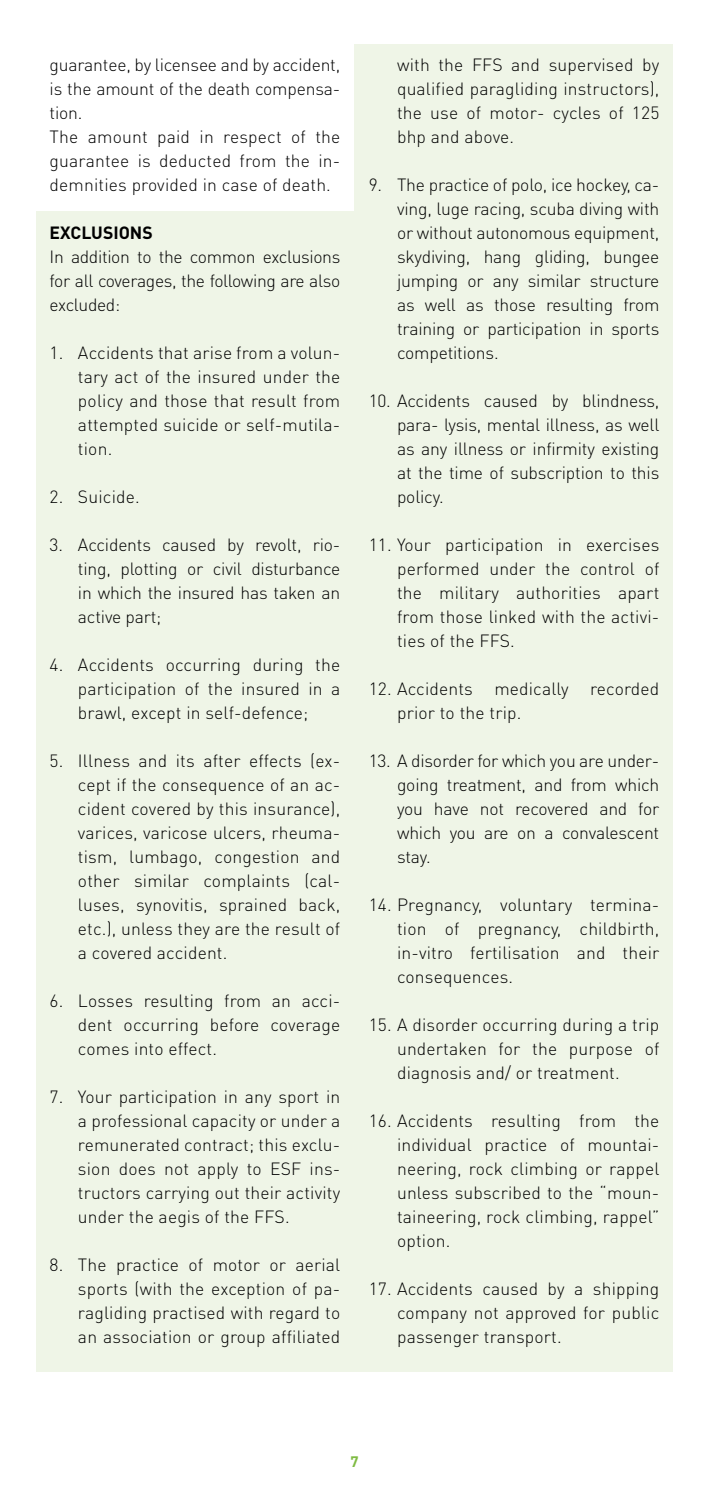
<style>
.page{position:relative;width:709px;height:1489px;background:#fff}
.page>*{position:absolute;margin:0;border:0;box-sizing:border-box;transform-origin:0 0}
.t1{font:300 17.5px/24px "DIN Pro";letter-spacing:.01em;color:#000;text-align:justify}
.t2{font:700 17.5px "DIN Pro";color:#000}
.t3{font:700 15px "DIN Pro";color:#7fbb43}
</style>
<div class="page">
<div style="left:36px;top:44px;width:637px;height:1327px;background:#eff5e7"></div>
<div style="left:19px;top:23px;width:334px;height:188px;background:#fff"></div>
<p class="t1" style="left:50px;top:52px;width:292px;text-align:left">guarantee, by licensee and by accident, is the amount of the death compensa&shy;tion.<br>The amount paid in respect of the guarantee is deducted from the in&shy;demnities provided in case of death.</p>
<p class="t2" style="left:50px;top:221px;width:105px">EXCLUSIONS</p>
<p class="t1" style="left:50px;top:244px;width:292px">In addition to the common exclusions for all coverages, the following are also excluded:</p>
<p class="t1" style="left:78px;top:340px;width:264px;text-indent:-28px">1. Accidents that arise from a volun&shy;tary act of the insured under the policy and those that result from attempted suicide or self-mutila&shy;tion.</p>
<p class="t1" style="left:50px;top:484px;width:92px">2. Suicide.</p>
<p class="t1" style="left:78px;top:532px;width:264px;text-indent:-28px">3. Accidents caused by revolt, rio&shy;ting, plotting or civil disturbance in which the insured has taken an active part;</p>
<p class="t1" style="left:78px;top:652px;width:264px;text-indent:-28px">4. Accidents occurring during the participation of the insured in a brawl, except in self-defence;</p>
<p class="t1" style="left:78px;top:748px;width:264px;text-indent:-28px">5. Illness and its after effects (ex&shy;cept if the consequence of an ac&shy;cident covered by this insurance), varices, varicose ulcers, rheuma&shy;tism, lumbago, congestion and other similar complaints (cal&shy;luses, synovitis, sprained back, etc.), unless they are the result of a covered accident.</p>
<p class="t1" style="left:78px;top:988px;width:264px;text-indent:-28px">6. Losses resulting from an acci&shy;dent occurring before coverage comes into effect.</p>
<p class="t1" style="left:78px;top:1084px;width:264px;text-indent:-28px">7. Your participation in any sport in a professional capacity or under a remunerated contract; this exclu&shy;sion does not apply to ESF ins&shy;tructors carrying out their activity under the aegis of the FFS.</p>
<p class="t1" style="left:78px;top:1252px;width:264px;text-indent:-28px">8. The practice of motor or aerial sports (with the exception of pa&shy;ragliding practised with regard to an association or group affiliated</p>
<p class="t1" style="left:397px;top:52px;width:264px">with the FFS and supervised by qualified paragliding instructors), the use of motor- cycles of 125 bhp and above.</p>
<p class="t1" style="left:397px;top:172px;width:264px;text-indent:-28px">9. The practice of polo, ice hockey, ca&shy;ving, luge racing, scuba diving with or without autonomous equipment, skydiving, hang gliding, bungee jumping or any similar structure as well as those resulting from training or participation in sports competitions.</p>
<p class="t1" style="left:397px;top:388px;width:264px;text-indent:-28px">10. Accidents caused by blindness, para- lysis, mental illness, as well as any illness or infirmity existing at the time of subscription to this policy.</p>
<p class="t1" style="left:397px;top:532px;width:264px;text-indent:-28px">11. Your participation in exercises performed under the control of the military authorities apart from those linked with the activi&shy;ties of the FFS.</p>
<p class="t1" style="left:397px;top:676px;width:264px;text-indent:-28px">12. Accidents medically recorded prior to the trip.</p>
<p class="t1" style="left:397px;top:748px;width:264px;text-indent:-28px">13. A disorder for which you are under&shy;going treatment, and from which you have not recovered and for which you are on a convalescent stay.</p>
<p class="t1" style="left:397px;top:892px;width:264px;text-indent:-28px">14. Pregnancy, voluntary termina&shy;tion of pregnancy, childbirth, in-vitro fertilisation and their consequences.</p>
<p class="t1" style="left:397px;top:1012px;width:264px;text-indent:-28px">15. A disorder occurring during a trip undertaken for the purpose of diagnosis and/ or treatment.</p>
<p class="t1" style="left:397px;top:1108px;width:264px;text-indent:-28px">16. Accidents resulting from the individual practice of mountai&shy;neering, rock climbing or rappel unless subscribed to the “moun&shy;taineering, rock climbing, rappel” option.</p>
<p class="t1" style="left:397px;top:1276px;width:264px;text-indent:-28px">17. Accidents caused by a shipping company not approved for public passenger transport.</p>
<p class="t3" style="left:350px;top:1451px;width:10px">7</p>
</div>
